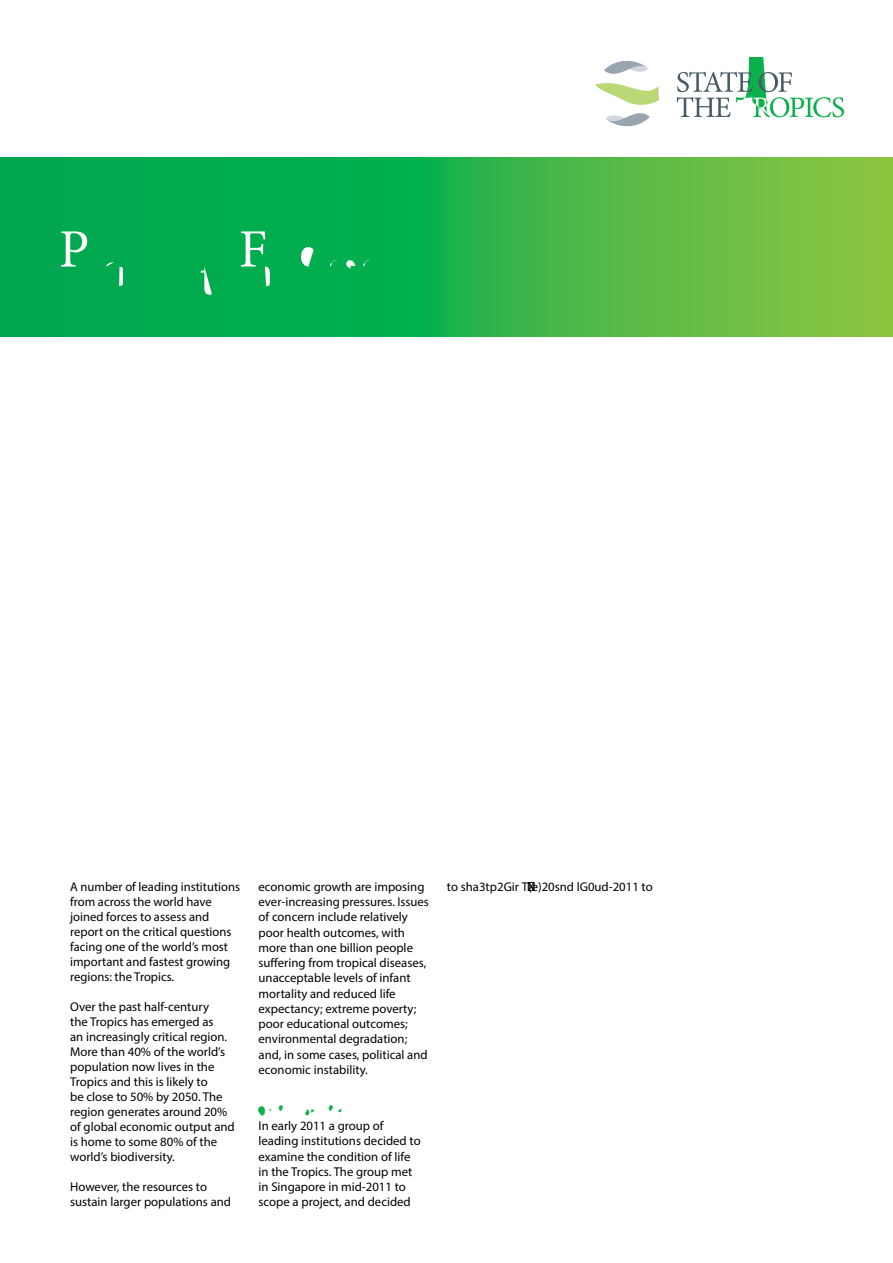
<style>
.page{position:relative;width:893px;height:1263px;background:#fff}
.page>*{position:absolute;margin:0;border:0;box-sizing:border-box;transform-origin:0 0}
.t1{font:54px "Minion Pro";letter-spacing:-.03em;color:#fff}
.t2{font:700 21px "Myriad Pro";letter-spacing:-.025em;color:#0db14b}
.t3{font:12.75px/15px "Myriad Pro";color:#000}
</style>
<div class="page">
<svg style="left:0;top:157px;width:893px;height:180px;background:#2fb349"></svg>
<svg style="left:595px;top:60px;width:64px;height:67px"></svg>
<svg style="left:677px;top:58px;width:167px;height:59px"></svg>
<h1 class="t1" style="left:59px;top:213px;width:326px">Primary Forests</h1>
<p class="t3" style="left:70px;top:879px;width:171px">A number of leading institutions from across the world have joined forces to assess and report on the critical questions facing one of the world’s most important and fastest growing regions: the Tropics.</p>
<p class="t3" style="left:70px;top:999px;width:166px">Over the past half-century<br>the Tropics has emerged as<br>an increasingly critical region.<br>More than 40% of the world’s population now lives in the<br>Tropics and this is likely to<br>be close to 50% by 2050. The region generates around 20% of global economic output and is home to some 80% of the world’s biodiversity.</p>
<p class="t3" style="left:70px;top:1179px;width:162px">However, the resources to sustain larger populations and</p>
<p class="t3" style="left:259px;top:879px;width:172px">economic growth are imposing ever-increasing pressures. Issues of concern include relatively poor health outcomes, with more than one billion people suffering from tropical diseases, unacceptable levels of infant mortality and reduced life expectancy; extreme poverty; poor educational outcomes; environmental degradation; and, in some cases, political and economic instability.</p>
<h2 class="t2" style="left:259px;top:1090px;width:102px">The Project</h2>
<p class="t3" style="left:259px;top:1118px;width:164px">In early 2011 a group of leading institutions decided to examine the condition of life in the Tropics. The group met in Singapore in mid-2011 to scope a project, and decided</p>
<p class="t3" style="left:447px;top:879px;width:207px">to sha3tp2Gir T*[(e)20snd l G0ud-2011 to</p>
</div>
